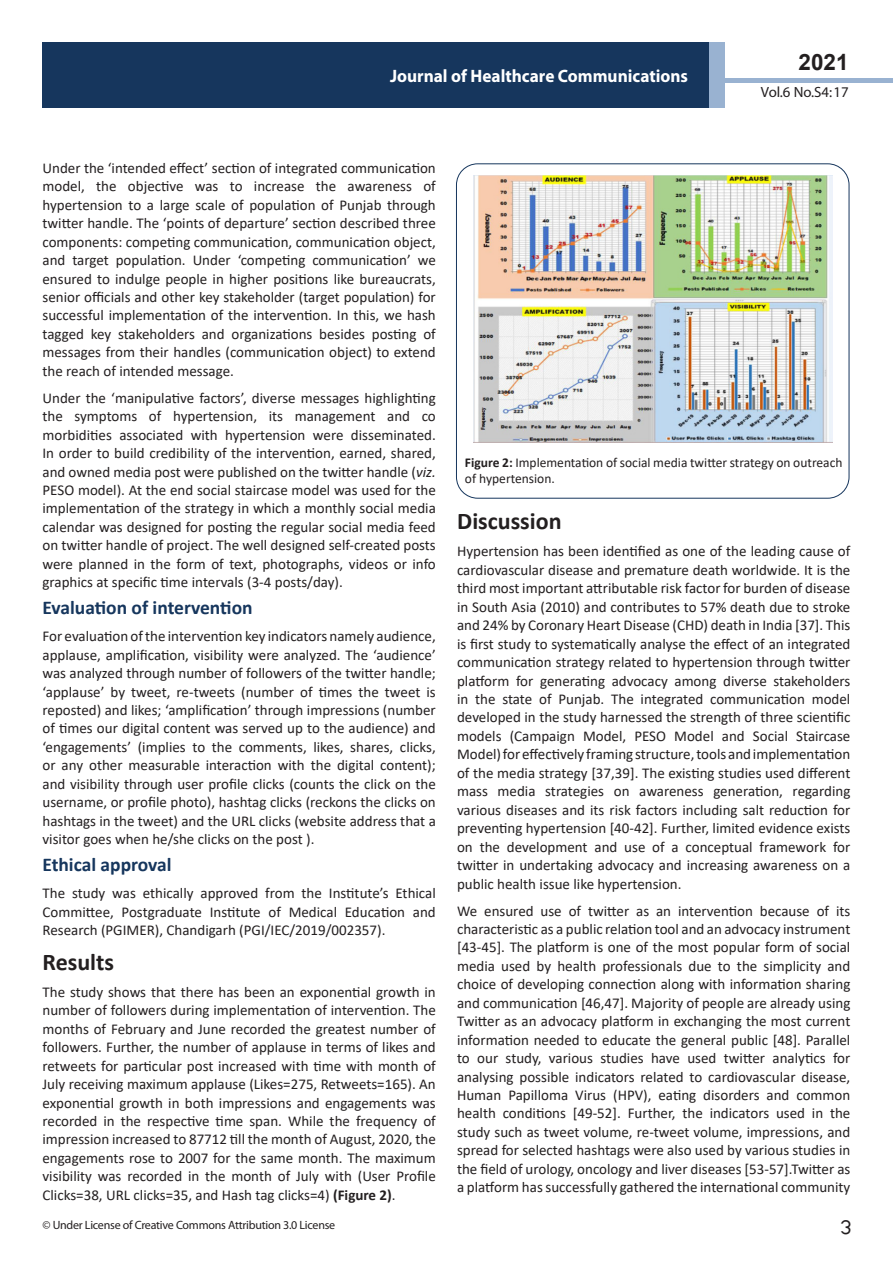
<style>
.page{position:relative;width:893px;height:1263px;background:#fff}
.page>*{position:absolute;margin:0;border:0;box-sizing:border-box;transform-origin:0 0}
.t1{font:25.5px "Tunga";color:#231f20}
.t2{font:700 24px "Calibri";color:#231f20}
.t3{font:700 22.5px "Arial";color:#231f20}
.t4{font:700 19.5px "Calibri";color:#16365d}
.t5{font:700 18px "Myriad Pro";color:#fff;scale:.96 1}
.t6{font:15px/18.5px "Calibri";color:#231f20;text-align:justify}
.t7{font:14.85px "Myriad Pro";color:#231f20}
.t8{font:13.5px/16.2px "Calibri";color:#231f20}
.t9{font:12px "Myriad Pro";letter-spacing:-.02em;color:#231f20}
.s1{font-style:italic}
.s2{font-weight:700}
</style>
<div class="page">
<div style="left:43px;top:42px;width:666px;height:66px;background:#16365d"></div>
<div style="left:709px;top:42px;width:16px;height:66px;background:#99b2d1"></div>
<hr style="left:724px;top:78px;width:169px;height:4px;background:#99b2d1">
<div style="left:456px;top:164px;width:393px;height:334px;border:1px solid #16365d;border-radius:21px"></div>
<img style="left:474px;top:176px;width:358px;height:267px">
<p class="t5" style="left:390px;top:65px;width:312px">Journal of Healthcare Communications</p>
<p class="t5" style="left:584px;top:75px;width:128px">ISSN 1698-9465</p>
<h3 class="t3" style="left:799px;top:46px;width:52px">2021</h3>
<p class="t7" style="left:761px;top:83px;width:89px">Vol.6 No.S4:17</p>
<p class="t6" style="left:43px;top:158px;width:395px">Under the ‘intended effect’ section of integrated communication model, the objective was to increase the awareness of hypertension to a large scale of population of Punjab through twitter handle. The ‘points of departure’ section described three components: competing communication, communication object, and target population. Under ‘competing communication’ we ensured to indulge people in higher positions like bureaucrats, senior officials and other key stakeholder (target population) for successful implementation of the intervention. In this, we hash tagged key stakeholders and organizations besides posting of messages from their handles (communication object) to extend the reach of intended message.</p>
<p class="t6" style="left:43px;top:388px;width:395px">Under the ‘manipulative factors’, diverse messages highlighting the symptoms of hypertension, its management and co morbidities associated with hypertension were disseminated.<br>In order to build credibility of the intervention, earned, shared, and owned media post were published on the twitter handle (<span class="s1">viz.<br></span>PESO model). At the end social staircase model was used for the implementation of the strategy in which a monthly social media calendar was designed for posting the regular social media feed on twitter handle of project. The well designed self-created posts were planned in the form of text, photographs, videos or info graphics at specific time intervals (3-4 posts/day).</p>
<h3 class="t4" style="left:43px;top:594px;width:212px">Evaluation of intervention</h3>
<p class="t6" style="left:43px;top:627px;width:395px">For evaluation of the intervention key indicators namely audience, applause, amplification, visibility were analyzed. The ‘audience’ was analyzed through number of followers of the twitter handle; ‘applause’ by tweet, re-tweets (number of times the tweet is reposted) and likes; ‘amplification’ through impressions (number of times our digital content was served up to the audience) and ‘engagements’ (implies to the comments, likes, shares, clicks, or any other measurable interaction with the digital content); and visibility through user profile clicks (counts the click on the username, or profile photo), hashtag clicks (reckons the clicks on hashtags in the tweet) and the URL clicks (website address that a visitor goes when he/she clicks on the post ).</p>
<h3 class="t4" style="left:43px;top:851px;width:131px">Ethical approval</h3>
<p class="t6" style="left:43px;top:883px;width:395px">The study was ethically approved from the Institute’s Ethical Committee, Postgraduate Institute of Medical Education and Research (PGIMER), Chandigarh (PGI/IEC/2019/002357).</p>
<h2 class="t2" style="left:43px;top:945px;width:73px">Results</h2>
<p class="t6" style="left:43px;top:982px;width:395px">The study shows that there has been an exponential growth in number of followers during implementation of intervention. The months of February and June recorded the greatest number of followers. Further, the number of applause in terms of likes and retweets for particular post increased with time with month of July receiving maximum applause (Likes=275, Retweets=165). An exponential growth in both impressions and engagements was recorded in the respective time span. While the frequency of impression increased to 87712 till the month of August, 2020, the engagements rose to 2007 for the same month. The maximum visibility was recorded in the month of July with (User Profile Clicks=38, URL clicks=35, and Hash tag clicks=4) <span class="s2">(Figure 2)</span>.</p>
<p class="t9" style="left:43px;top:1218px;width:294px">© Under License of Creative Commons Attribution 3.0 License</p>
<p class="t8" style="left:465px;top:454px;width:379px"><span class="s2">Figure 2:</span> Implementation of social media twitter strategy on outreach of hypertension.</p>
<h2 class="t2" style="left:457px;top:504px;width:106px">Discussion</h2>
<p class="t6" style="left:457px;top:542px;width:395px">Hypertension has been identified as one of the leading cause of cardiovascular disease and premature death worldwide. It is the third most important attributable risk factor for burden of disease in South Asia (2010) and contributes to 57% death due to stroke and 24% by Coronary Heart Disease (CHD) death in India [37]. This is first study to systematically analyse the effect of an integrated communication strategy related to hypertension through twitter platform for generating advocacy among diverse stakeholders in the state of Punjab. The integrated communication model developed in the study harnessed the strength of three scientific models (Campaign Model, PESO Model and Social Staircase Model) for effectively framing structure, tools and implementation of the media strategy [37,39]. The existing studies used different mass media strategies on awareness generation, regarding various diseases and its risk factors including salt reduction for preventing hypertension [40-42]. Further, limited evidence exists on the development and use of a conceptual framework for twitter in undertaking advocacy and increasing awareness on a public health issue like hypertension.</p>
<p class="t6" style="left:457px;top:901px;width:395px">We ensured use of twitter as an intervention because of its characteristic as a public relation tool and an advocacy instrument [43-45]. The platform is one of the most popular form of social media used by health professionals due to the simplicity and choice of developing connection along with information sharing and communication [46,47]. Majority of people are already using Twitter as an advocacy platform in exchanging the most current information needed to educate the general public [48]. Parallel to our study, various studies have used twitter analytics for analysing possible indicators related to cardiovascular disease, Human Papilloma Virus (HPV), eating disorders and common health conditions [49-52]. Further, the indicators used in the study such as tweet volume, re-tweet volume, impressions, and spread for selected hashtags were also used by various studies in the field of urology, oncology and liver diseases [53-57].Twitter as a platform has successfully gathered the international community</p>
<h1 class="t1" style="left:840px;top:1210px;width:13px">3</h1>
</div>
